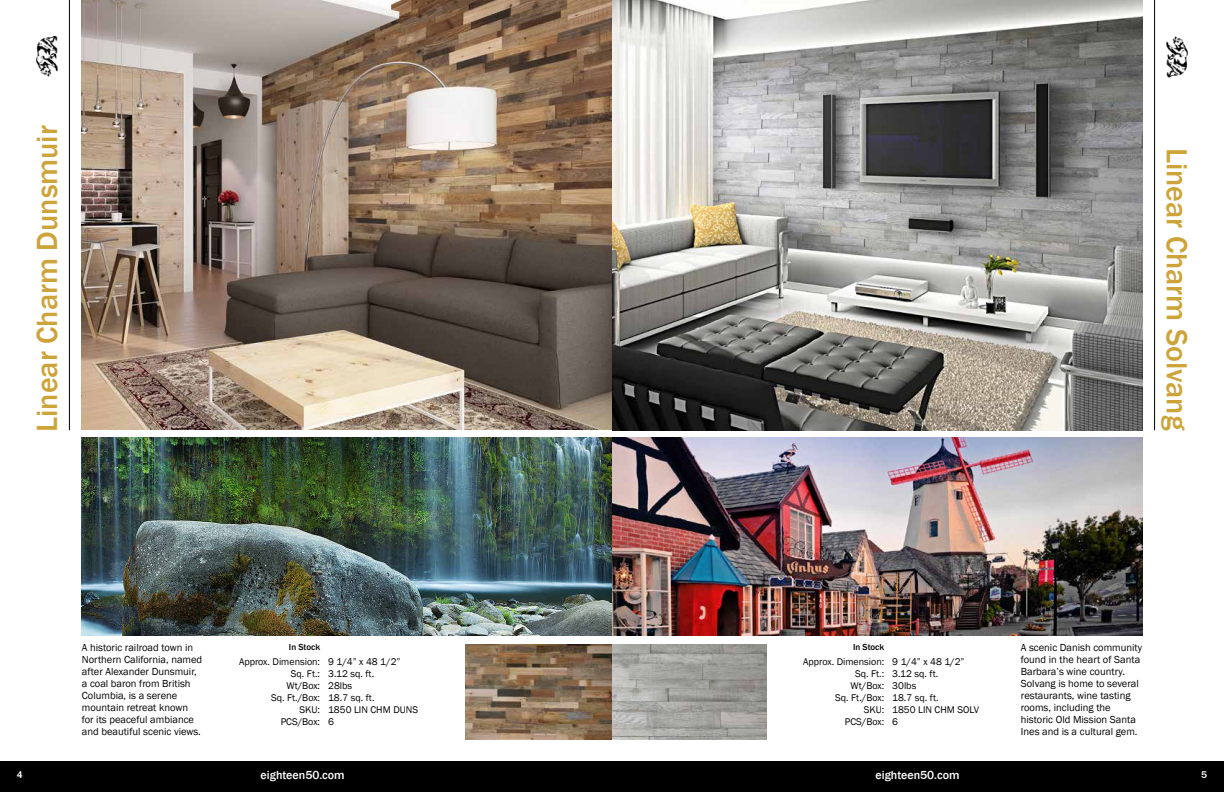
<style>
.page{position:relative;width:1224px;height:792px;background:#fff}
.page>*{position:absolute;margin:0;border:0;box-sizing:border-box;transform-origin:0 0}
.t1{font:500 30px "Franklin Gothic";color:#cda43a}
.t2{font:500 12px "Franklin Gothic";color:#fff}
.t3{font:10.5px/12px "Franklin Gothic";color:#000}
.t4{font:10px/12px "Franklin Gothic";color:#000;text-align:right}
.t5{font:500 10px "Franklin Gothic";color:#fff}
.t6{font:500 9px "Franklin Gothic";color:#000}
</style>
<div class="page">
<div style="left:0;top:762px;width:1224px;height:30px;background:#000"></div>
<img style="left:82px;top:438px;width:1060px;height:198px">
<hr style="left:69px;top:0;width:1px;height:430px;background:#000">
<img style="left:82px;top:0;width:1060px;height:430px">
<img style="left:466px;top:644px;width:146px;height:96px">
<hr style="left:1154px;top:0;width:1px;height:430px;background:#000">
<img style="left:612px;top:644px;width:155px;height:96px">
<img style="left:36px;top:36px;width:21px;height:41px">
<img style="left:1167px;top:36px;width:21px;height:42px">
<h1 class="t1" style="left:28px;top:432px;width:308px;rotate:-90deg">Linear Charm Dunsmuir</h1>
<p class="t3" style="left:82px;top:642px;width:122px">A historic railroad town in<br>Northern California, named after Alexander Dunsmuir, a coal baron from British<br>Columbia, is a serene mountain retreat known for its peaceful ambiance and beautiful scenic views.</p>
<p class="t6" style="left:289px;top:641px;width:33px">In Stock</p>
<p class="t4" style="left:239px;top:656px;width:83px">Approx. Dimension:<br>Sq. Ft.:<br>Wt/Box:<br>Sq. Ft./Box:<br>SKU:<br>PCS/Box:</p>
<p class="t4" style="left:328px;top:656px;width:91px;text-align:left">9 1/4” x 48 1/2”<br>3.12 sq. ft.<br>28lbs<br>18.7 sq. ft.<br>1850 LIN CHM DUNS<br>6</p>
<h1 class="t1" style="left:1196px;top:148px;width:284px;rotate:90deg">Linear Charm Solvang</h1>
<p class="t6" style="left:853px;top:641px;width:33px">In Stock</p>
<p class="t4" style="left:803px;top:656px;width:83px">Approx. Dimension:<br>Sq. Ft.:<br>Wt/Box:<br>Sq. Ft./Box:<br>SKU:<br>PCS/Box:</p>
<p class="t4" style="left:892px;top:656px;width:88px;text-align:left">9 1/4” x 48 1/2”<br>3.12 sq. ft.<br>30lbs<br>18.7 sq. ft.<br>1850 LIN CHM SOLV<br>6</p>
<p class="t3" style="left:1021px;top:642px;width:123px">A scenic Danish community found in the heart of Santa<br>Barbara’s wine country.<br>Solvang is home to several restaurants, wine tasting rooms, including the historic Old Mission Santa<br>Ines and is a cultural gem.</p>
<p class="t5" style="left:17px;top:768px;width:7px">4</p>
<p class="t2" style="left:261px;top:768px;width:86px">eighteen50.com</p>
<p class="t2" style="left:876px;top:768px;width:86px">eighteen50.com</p>
<p class="t5" style="left:1201px;top:768px;width:7px">5</p>
</div>
